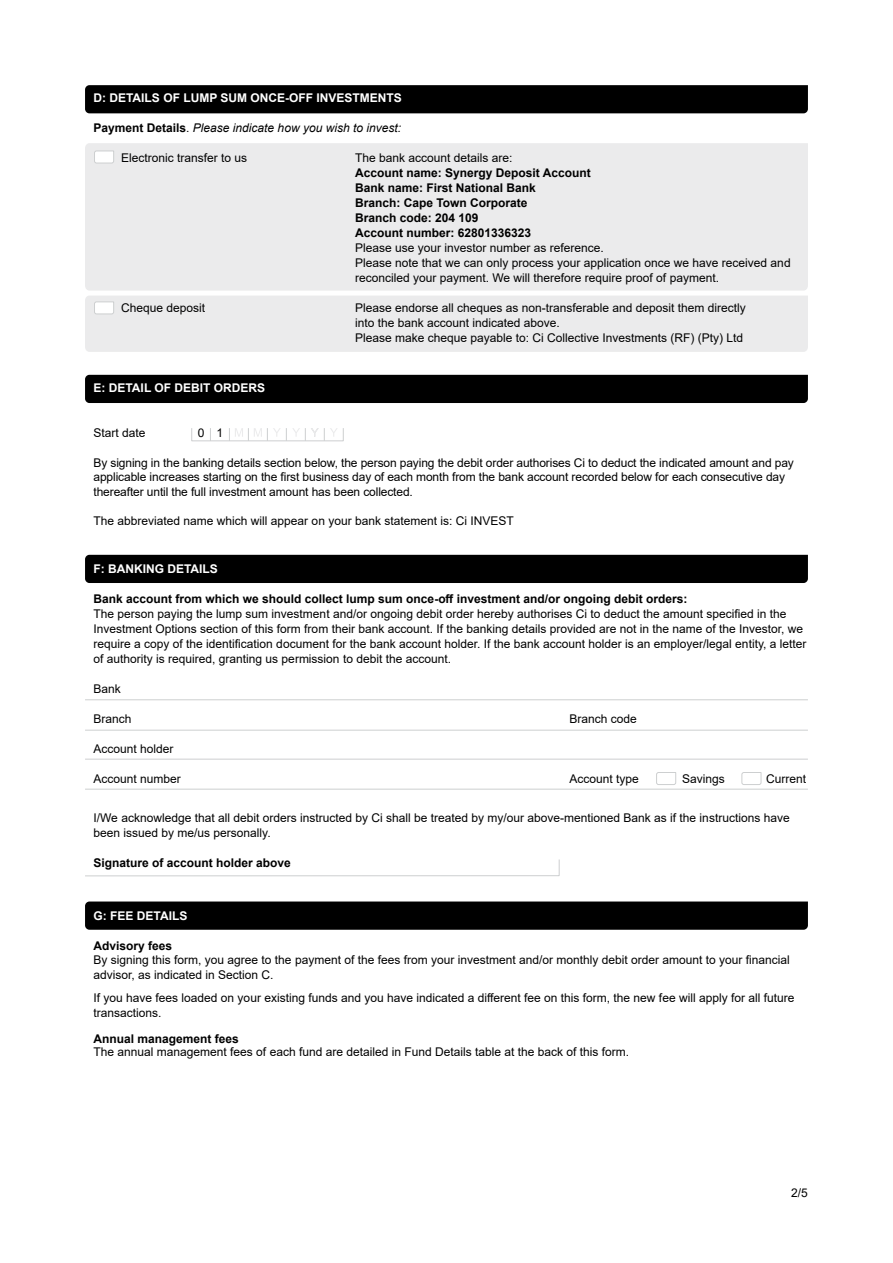
<style>
.page{position:relative;width:893px;height:1263px;background:#fff}
.page>*{position:absolute;margin:0;border:0;box-sizing:border-box;transform-origin:0 0}
.t1{font:12px/15px "Arial";color:#000}
.t2{font:700 12px/15px "Arial";color:#000}
.t3{font:700 12px "Arial";color:#fff}
.t4{font:italic 12px "Arial";color:#000}
.s1{font-weight:700;font-style:normal}
.s2{font-style:normal}
</style>
<div class="page">
<div style="left:85px;top:85px;width:723px;height:28px;background:#000"></div>
<div style="left:85px;top:375px;width:723px;height:28px;background:#000"></div>
<div style="left:85px;top:143px;width:723px;height:148px;background:#ebebec"></div>
<svg style="left:94px;top:150px;width:20px;height:14px"></svg>
<div style="left:85px;top:296px;width:723px;height:56px;background:#ebebec"></div>
<div style="left:191px;top:428px;width:153px;height:13px;border:1px solid #cdcfd0"></div>
<svg style="left:229px;top:428px;width:109px;height:13px"></svg>
<div style="left:85px;top:555px;width:723px;height:28px;background:#000"></div>
<hr style="left:85px;top:699px;width:723px;height:1px;background:#cdcfd0">
<hr style="left:85px;top:730px;width:723px;height:1px;background:#cdcfd0">
<hr style="left:85px;top:759px;width:723px;height:1px;background:#cdcfd0">
<hr style="left:85px;top:789px;width:723px;height:1px;background:#cdcfd0">
<svg style="left:85px;top:859px;width:475px;height:18px"></svg>
<svg style="left:656px;top:772px;width:20px;height:13px"></svg>
<svg style="left:741px;top:772px;width:21px;height:13px"></svg>
<svg style="left:85px;top:901px;width:723px;height:29px;background:#070707"></svg>
<p class="t3" style="left:94px;top:89px;width:310px">D: DETAILS OF LUMP SUM ONCE-OFF INVESTMENTS</p>
<p class="t4" style="left:94px;top:120px;width:309px"><span class="s1">Payment Details</span><span class="s2">.</span> Please indicate how you wish to invest:</p>
<p class="t1" style="left:121px;top:150px;width:128px">Electronic transfer to us</p>
<p class="t1" style="left:355px;top:150px;width:159px">The bank account details are:</p>
<p class="t2" style="left:355px;top:165px;width:237px">Account name: Synergy Deposit Account<br>Bank name: First National Bank<br>Branch: Cape Town Corporate<br>Branch code: 204 109<br>Account number: 62801336323</p>
<p class="t1" style="left:355px;top:240px;width:437px">Please use your investor number as reference.<br>Please note that we can only process your application once we have received and reconciled your payment. We will therefore require proof of payment.</p>
<p class="t1" style="left:121px;top:300px;width:86px">Cheque deposit</p>
<p class="t1" style="left:355px;top:300px;width:392px">Please endorse all cheques as non-transferable and deposit them directly into the bank account indicated above.<br>Please make cheque payable to: Ci Collective Investments (RF) (Pty) Ltd</p>
<p class="t3" style="left:94px;top:380px;width:173px">E: DETAIL OF DEBIT ORDERS</p>
<p class="t1" style="left:94px;top:426px;width:54px">Start date</p>
<p class="t1" style="left:94px;top:455px;width:702px;line-height:14.5px">By signing in the banking details section below, the person paying the debit order authorises Ci to deduct the indicated amount and pay applicable increases starting on the first business day of each month from the bank account recorded below for each consecutive day thereafter until the full investment amount has been collected.</p>
<p class="t1" style="left:94px;top:514px;width:422px">The abbreviated name which will appear on your bank statement is: Ci INVEST</p>
<p class="t1" style="left:198px;top:425px;width:27px">0 1</p>
<p class="t3" style="left:94px;top:560px;width:126px">F: BANKING DETAILS</p>
<p class="t2" style="left:94px;top:592px;width:595px">Bank account from which we should collect lump sum once-off investment and/or ongoing debit orders:</p>
<p class="t1" style="left:94px;top:606px;width:714px">The person paying the lump sum investment and/or ongoing debit order hereby authorises Ci to deduct the amount specified in the Investment Options section of this form from their bank account. If the banking details provided are not in the name of the Investor, we require a copy of the identification document for the bank account holder. If the bank account holder is an employer/legal entity, a letter of authority is required, granting us permission to debit the account.</p>
<p class="t1" style="left:94px;top:681px;width:29px">Bank</p>
<p class="t1" style="left:94px;top:711px;width:40px">Branch</p>
<p class="t1" style="left:570px;top:711px;width:69px">Branch code</p>
<p class="t1" style="left:94px;top:741px;width:82px">Account holder</p>
<p class="t1" style="left:94px;top:771px;width:89px">Account number</p>
<p class="t1" style="left:570px;top:771px;width:71px">Account type</p>
<p class="t1" style="left:682px;top:771px;width:44px">Savings</p>
<p class="t1" style="left:766px;top:771px;width:42px">Current</p>
<p class="t1" style="left:94px;top:810px;width:698px">I/We acknowledge that all debit orders instructed by Ci shall be treated by my/our above-mentioned Bank as if the instructions have been issued by me/us personally.</p>
<p class="t2" style="left:94px;top:855px;width:199px">Signature of account holder above</p>
<p class="t3" style="left:94px;top:907px;width:95px">G: FEE DETAILS</p>
<p class="t2" style="left:94px;top:938px;width:80px">Advisory fees</p>
<p class="t1" style="left:94px;top:952px;width:698px">By signing this form, you agree to the payment of the fees from your investment and/or monthly debit order amount to your financial advisor, as indicated in Section C.</p>
<p class="t1" style="left:94px;top:990px;width:702px">If you have fees loaded on your existing funds and you have indicated a different fee on this form, the new fee will apply for all future transactions.</p>
<p class="t2" style="left:94px;top:1031px;width:147px">Annual management fees</p>
<p class="t1" style="left:94px;top:1044px;width:537px">The annual management fees of each fund are detailed in Fund Details table at the back of this form.</p>
<p class="t1" style="left:791px;top:1185px;width:18px">2/5</p>
</div>
